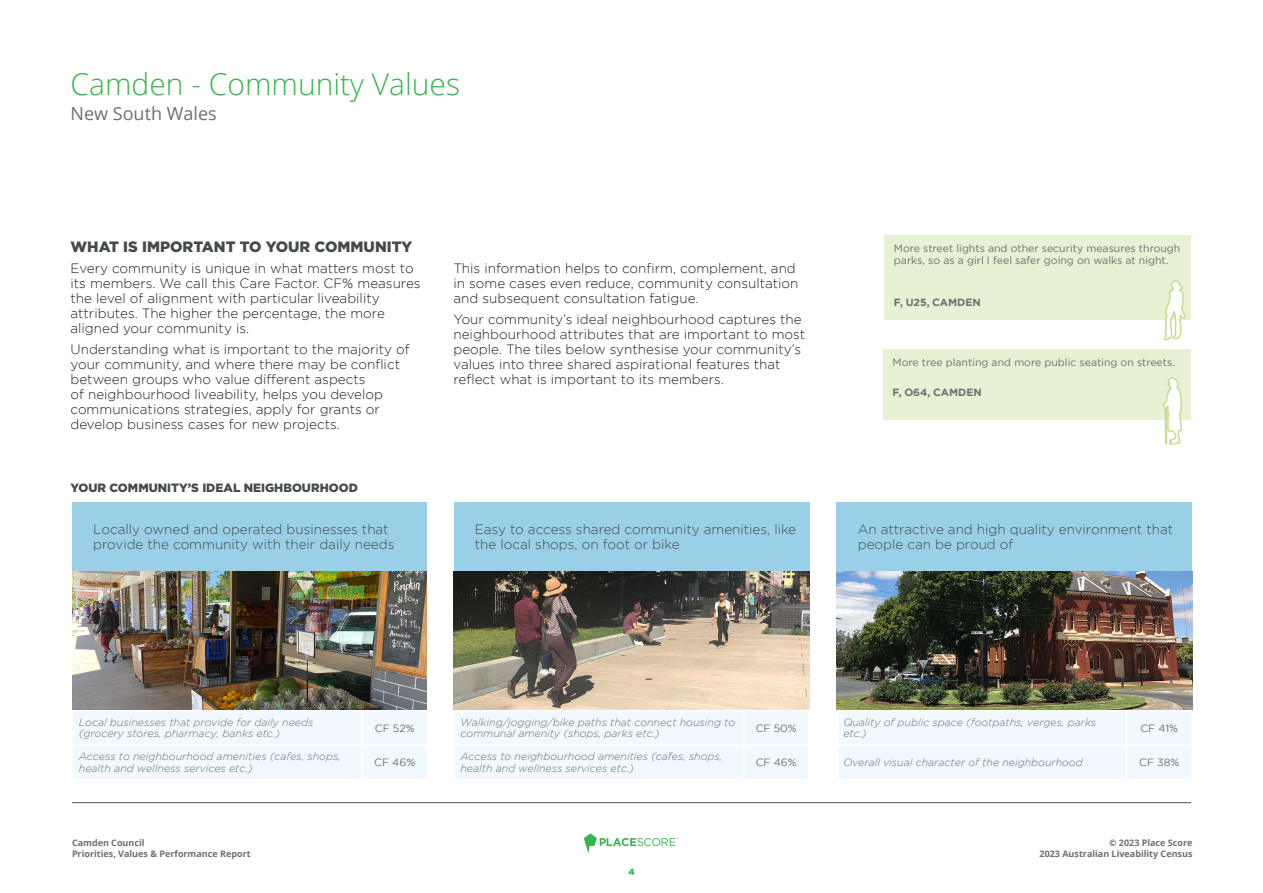
<style>
.page{position:relative;width:1263px;height:893px;background:#fff}
.page>*{position:absolute;margin:0;border:0;box-sizing:border-box;transform-origin:0 0}
.Main_Heading{font:300 30px "Open Sans";color:#39b54a}
.Sub_heading{font:18px "Open Sans";color:#6d6f72}
.Text_heading{font:900 15px "Gotham";color:#474a4c}
.Body_Copy{font:300 13.5px/15px "Gotham";color:#231f20}
.Body_text{font:300 13.5px/15px "Gotham";color:#474a4c}
.Graph_Heading_1{font:900 12px "Gotham";color:#474a4c}
.Table_Body_Copy{font:italic 300 10.5px/11.2px "Gotham";color:#6d6f72}
.Quote_Text{font:10.5px/12px "Gotham";color:#6d6f72}
.Table_Body_Copy-2{font:10.5px "Gotham";color:#6d6f72}
.Quote_Text_info{font:700 10.35px "Gotham";color:#6d6f72}
.Quote_from_who{font:700 10.35px "Gotham";letter-spacing:-.005em;color:#6d6f72}
.t1{font:700 9px "Open Sans";color:#6d6f72}
.t2{font:900 9px "Gotham";color:#39b54a}
</style>
<div class="page">
<svg style="left:584px;top:834px;width:95px;height:19px"></svg>
<hr style="left:72px;top:802px;width:1119px;height:1px;background:#6d6f72">
<div style="left:72px;top:503px;width:354px;height:68px;background:#99d0e8"></div>
<div style="left:453px;top:503px;width:356px;height:68px;background:#99d0e8"></div>
<div style="left:836px;top:503px;width:356px;height:68px;background:#99d0e8"></div>
<div style="left:74px;top:711px;width:352px;height:68px;background:#f0fafe"></div>
<hr style="left:361px;top:746px;width:2px;height:33px;background:#fff">
<hr style="left:74px;top:744px;width:288px;height:2px;background:#fff">
<hr style="left:362px;top:744px;width:65px;height:2px;background:#fff">
<hr style="left:361px;top:711px;width:2px;height:33px;background:#fff">
<div style="left:455px;top:711px;width:353px;height:68px;background:#f0fafe"></div>
<hr style="left:743px;top:746px;width:1px;height:33px;background:#fff">
<hr style="left:455px;top:744px;width:289px;height:2px;background:#fff">
<hr style="left:744px;top:744px;width:64px;height:2px;background:#fff">
<hr style="left:743px;top:711px;width:1px;height:33px;background:#fff">
<div style="left:838px;top:711px;width:353px;height:68px;background:#f0fafe"></div>
<hr style="left:1126px;top:746px;width:1px;height:33px;background:#fff">
<hr style="left:838px;top:744px;width:288px;height:2px;background:#fff">
<hr style="left:1126px;top:744px;width:65px;height:2px;background:#fff">
<hr style="left:1126px;top:711px;width:1px;height:33px;background:#fff">
<div style="left:884px;top:350px;width:307px;height:70px;background:#e7f1d3"></div>
<div style="left:885px;top:235px;width:306px;height:84px;background:#e7f1d3"></div>
<img style="left:72px;top:571px;width:354px;height:139px">
<img style="left:453px;top:571px;width:356px;height:139px">
<img style="left:836px;top:571px;width:356px;height:139px">
<svg style="left:1163px;top:280px;width:24px;height:61px"></svg>
<svg style="left:1162px;top:377px;width:21px;height:68px"></svg>
<p class="Main_Heading" style="left:70px;top:64px;width:391px">Camden - Community Values</p>
<p class="Sub_heading" style="left:70px;top:102px;width:148px">New South Wales</p>
<p class="Text_heading" style="left:70px;top:238px;width:343px">WHAT IS IMPORTANT TO YOUR COMMUNITY</p>
<p class="Body_Copy" style="left:70px;top:261px;width:352px">Every community is unique in what matters most to its members. We call this Care Factor. CF% measures the level of alignment with particular liveability attributes. The higher the percentage, the more aligned your community is.</p>
<p class="Body_Copy" style="left:70px;top:342px;width:341px">Understanding what is important to the majority of your community, and where there may be conflict between groups who value different aspects<br>of neighbourhood liveability, helps you develop communications strategies, apply for grants or develop business cases for new projects.</p>
<p class="Graph_Heading_1" style="left:70px;top:481px;width:289px">YOUR COMMUNITY’S IDEAL NEIGHBOURHOOD</p>
<p class="Body_Copy" style="left:453px;top:261px;width:347px">This information helps to confirm, complement, and in some cases even reduce, community consultation and subsequent consultation fatigue.</p>
<p class="Body_Copy" style="left:453px;top:312px;width:353px">Your community’s ideal neighbourhood captures the neighbourhood attributes that are important to most people. The tiles below synthesise your community’s values into three shared aspirational features that reflect what is important to its members.</p>
<p class="Quote_Text" style="left:894px;top:242px;width:288px">More street lights and other security measures through parks, so as a girl I feel safer going on walks at night.</p>
<p class="Quote_from_who" style="left:894px;top:296px;width:88px">F, U25, CAMDEN</p>
<p class="Quote_Text" style="left:893px;top:356px;width:284px">More tree planting and more public seating on streets.</p>
<p class="Quote_Text_info" style="left:893px;top:387px;width:91px">F, O64, CAMDEN</p>
<p class="Body_text" style="left:93px;top:522px;width:303px">Locally owned and operated businesses that provide the community with their daily needs</p>
<p class="Body_text" style="left:475px;top:522px;width:323px">Easy to access shared community amenities, like the local shops, on foot or bike</p>
<p class="Body_text" style="left:858px;top:522px;width:317px">An attractive and high quality environment that people can be proud of</p>
<p class="Table_Body_Copy" style="left:79px;top:717px;width:236px">Local businesses that provide for daily needs (grocery stores, pharmacy, banks etc.)</p>
<p class="Table_Body_Copy-2" style="left:375px;top:722px;width:41px">CF 52%</p>
<p class="Table_Body_Copy" style="left:79px;top:751px;width:263px">Access to neighbourhood amenities (cafes, shops, health and wellness services etc.)</p>
<p class="Table_Body_Copy-2" style="left:374px;top:756px;width:43px">CF 46%</p>
<p class="t1" style="left:72px;top:836px;width:74px">Camden Council</p>
<p class="t1" style="left:72px;top:847px;width:180px">Priorities, Values &amp; Performance Report</p>
<p class="Table_Body_Copy" style="left:460px;top:717px;width:276px">Walking/jogging/bike paths that connect housing to communal amenity (shops, parks etc.)</p>
<p class="Table_Body_Copy-2" style="left:756px;top:722px;width:43px">CF 50%</p>
<p class="Table_Body_Copy" style="left:460px;top:751px;width:263px">Access to neighbourhood amenities (cafes, shops, health and wellness services etc.)</p>
<p class="Table_Body_Copy-2" style="left:756px;top:756px;width:43px">CF 46%</p>
<p class="t2" style="left:628px;top:867px;width:8px">4</p>
<p class="Table_Body_Copy" style="left:843px;top:717px;width:254px">Quality of public space (footpaths, verges, parks etc.)</p>
<p class="Table_Body_Copy-2" style="left:1140px;top:722px;width:39px">CF 41%</p>
<p class="Table_Body_Copy" style="left:843px;top:757px;width:241px">Overall visual character of the neighbourhood</p>
<p class="Table_Body_Copy-2" style="left:1139px;top:756px;width:42px">CF 38%</p>
<p class="t1" style="left:1109px;top:836px;width:85px">© 2023 Place Score</p>
<p class="t1" style="left:1039px;top:847px;width:154px">2023 Australian Liveability Census</p>
</div>
